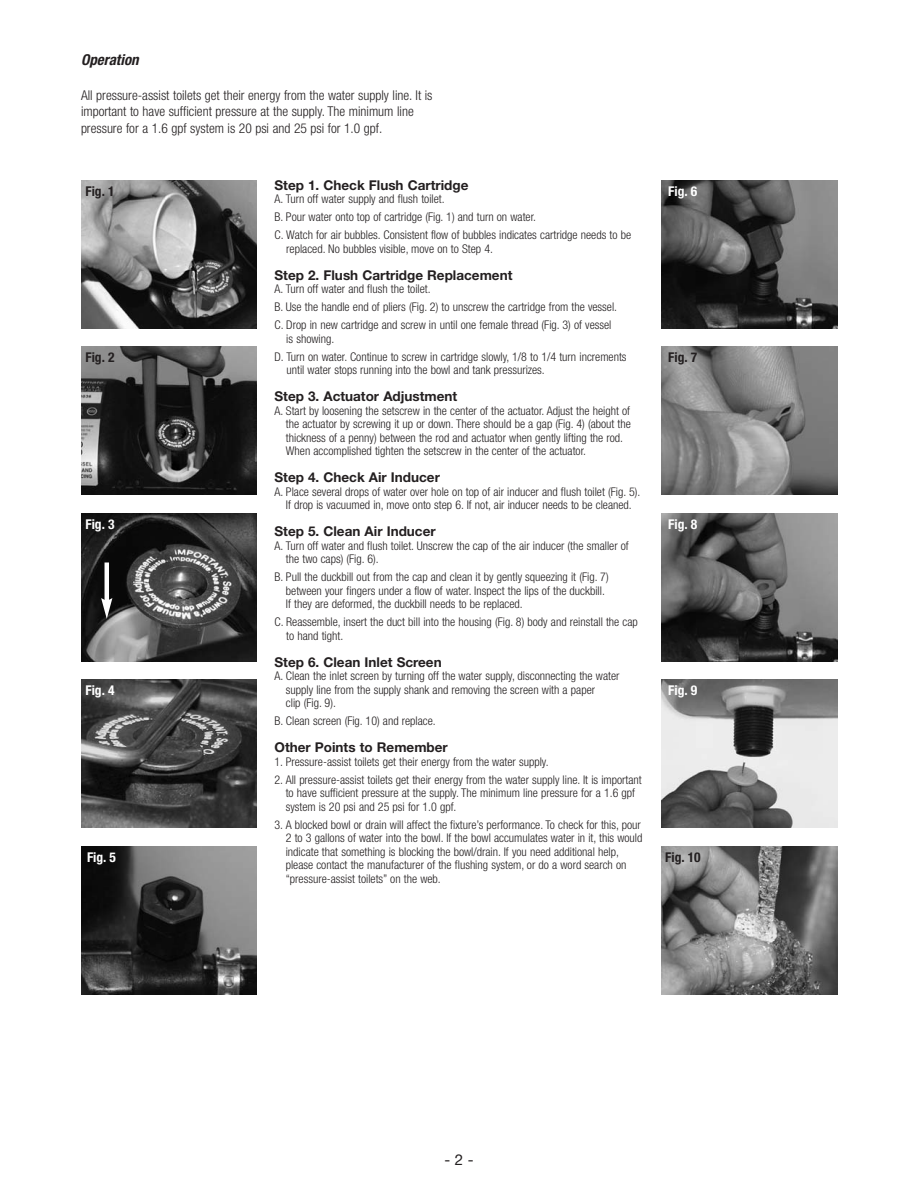
<style>
.page{position:relative;width:918px;height:1188px;background:#fff}
.page>*{position:absolute;margin:0;border:0;box-sizing:border-box;transform-origin:0 0}
.t1{font:italic 700 condensed 15px "Helvetica Neue";color:#231f20}
.t2{font:15px "Helvetica Neue";color:#231f20}
.t3{font:300 condensed 13.5px/16.5px "Helvetica Neue";color:#231f20}
.t4{font:700 13.5px "Helvetica Neue";color:#231f20}
.t5{font:700 condensed 13.5px "Helvetica Neue";color:#fff}
.t6{font:700 condensed 13.5px "Helvetica Neue";color:#231f20}
.t7{font:300 condensed 12px/13.5px "Helvetica Neue";color:#231f20}
</style>
<div class="page">
<img style="left:81px;top:180px;width:175px;height:148px">
<img style="left:662px;top:180px;width:175px;height:148px">
<img style="left:662px;top:346px;width:175px;height:149px">
<img style="left:662px;top:513px;width:175px;height:149px">
<img style="left:81px;top:680px;width:175px;height:148px">
<img style="left:662px;top:680px;width:175px;height:148px">
<img style="left:662px;top:846px;width:175px;height:148px">
<img style="left:81px;top:346px;width:175px;height:149px">
<img style="left:81px;top:513px;width:175px;height:149px">
<hr style="left:105px;top:562px;width:4px;height:40px;background:#fff">
<svg style="left:101px;top:598px;width:11px;height:21px"></svg>
<img style="left:81px;top:846px;width:175px;height:148px">
<p class="t1" style="left:81px;top:54px;width:62px">Operation</p>
<p class="t3" style="left:81px;top:88px;width:353px">All pressure-assist toilets get their energy from the water supply line. It is important to have sufficient pressure at the supply. The minimum line pressure for a 1.6 gpf system is 20 psi and 25 psi for 1.0 gpf.</p>
<p class="t4" style="left:274px;top:180px;width:195px">Step 1. Check Flush Cartridge</p>
<p class="t7" style="left:274px;top:191px;width:358px;line-height:18px">A. Turn off water supply and flush toilet.<br>B. Pour water onto top of cartridge (Fig. 1) and turn on water.<br>C. Watch for air bubbles. Consistent flow of bubbles indicates cartridge needs to be</p>
<p class="t7" style="left:286px;top:243px;width:208px">replaced. No bubbles visible, move on to Step 4.</p>
<p class="t4" style="left:274px;top:270px;width:239px">Step 2. Flush Cartridge Replacement</p>
<p class="t7" style="left:274px;top:281px;width:344px;line-height:18px">A. Turn off water and flush the toilet.<br>B. Use the handle end of pliers (Fig. 2) to unscrew the cartridge from the vessel.<br>C. Drop in new cartridge and screw in until one female thread (Fig. 3) of vessel</p>
<p class="t7" style="left:274px;top:330px;width:354px;line-height:18px;text-indent:12px">is showing.<br>D. Turn on water. Continue to screw in cartridge slowly, 1/8 to 1/4 turn increments</p>
<p class="t7" style="left:286px;top:364px;width:260px">until water stops running into the bowl and tank pressurizes.</p>
<p class="t4" style="left:274px;top:391px;width:184px">Step 3. Actuator Adjustment</p>
<p class="t7" style="left:286px;top:405px;width:347px;text-indent:-11px">A. Start by loosening the setscrew in the center of the actuator. Adjust the height of the actuator by screwing it up or down. There should be a gap (Fig. 4) (about the thickness of a penny) between the rod and actuator when gently lifting the rod.<br>When accomplished tighten the setscrew in the center of the actuator.</p>
<p class="t4" style="left:274px;top:472px;width:167px">Step 4. Check Air Inducer</p>
<p class="t7" style="left:274px;top:486px;width:367px;text-align:center">A. Place several drops of water over hole on top of air inducer and flush toilet (Fig. 5).<br>If drop is vacuumed in, move onto step 6. If not, air inducer needs to be cleaned.</p>
<p class="t4" style="left:274px;top:526px;width:163px">Step 5. Clean Air Inducer</p>
<p class="t7" style="left:286px;top:540px;width:344px;text-indent:-11px">A. Turn off water and flush toilet. Unscrew the cap of the air inducer (the smaller of the two caps) (Fig. 6).</p>
<p class="t7" style="left:286px;top:571px;width:324px;text-indent:-11px">B. Pull the duckbill out from the cap and clean it by gently squeezing it (Fig. 7) between your fingers under a flow of water. Inspect the lips of the duckbill.<br>If they are deformed, the duckbill needs to be replaced.</p>
<p class="t7" style="left:286px;top:616px;width:353px;text-indent:-12px">C. Reassemble, insert the duct bill into the housing (Fig. 8) body and reinstall the cap to hand tight.</p>
<p class="t4" style="left:274px;top:657px;width:169px">Step 6. Clean Inlet Screen</p>
<p class="t7" style="left:286px;top:670px;width:335px;text-indent:-11px">A. Clean the inlet screen by turning off the water supply, disconnecting the water supply line from the supply shank and removing the screen with a paper<br>clip (Fig. 9).</p>
<p class="t7" style="left:274px;top:715px;width:163px">B. Clean screen (Fig. 10) and replace.</p>
<p class="t4" style="left:274px;top:742px;width:175px">Other Points to Remember</p>
<p class="t7" style="left:274px;top:756px;width:276px">1. Pressure-assist toilets get their energy from the water supply.</p>
<p class="t7" style="left:286px;top:774px;width:358px;text-indent:-11px">2. All pressure-assist toilets get their energy from the water supply line. It is important to have sufficient pressure at the supply. The minimum line pressure for a 1.6 gpf system is 20 psi and 25 psi for 1.0 gpf.</p>
<p class="t7" style="left:286px;top:819px;width:358px;text-indent:-11px">3. A blocked bowl or drain will affect the fixture’s performance. To check for this, pour 2 to 3 gallons of water into the bowl. If the bowl accumulates water in it, this would indicate that something is blocking the bowl/drain. If you need additional help, please contact the manufacturer of the flushing system, or do a word search on “pressure-assist toilets” on the web.</p>
<p class="t5" style="left:668px;top:186px;width:31px">Fig. 6</p>
<p class="t6" style="left:86px;top:186px;width:31px">Fig. 1</p>
<p class="t6" style="left:86px;top:352px;width:31px">Fig. 2</p>
<p class="t6" style="left:668px;top:352px;width:31px">Fig. 7</p>
<p class="t5" style="left:86px;top:519px;width:31px">Fig. 3</p>
<p class="t5" style="left:668px;top:519px;width:31px">Fig. 8</p>
<p class="t5" style="left:86px;top:685px;width:31px">Fig. 4</p>
<p class="t5" style="left:668px;top:685px;width:31px">Fig. 9</p>
<p class="t5" style="left:87px;top:853px;width:31px">Fig. 5</p>
<p class="t6" style="left:665px;top:853px;width:37px">Fig. 10</p>
<p class="t2" style="left:444px;top:1154px;width:31px">- 2 -</p>
</div>
